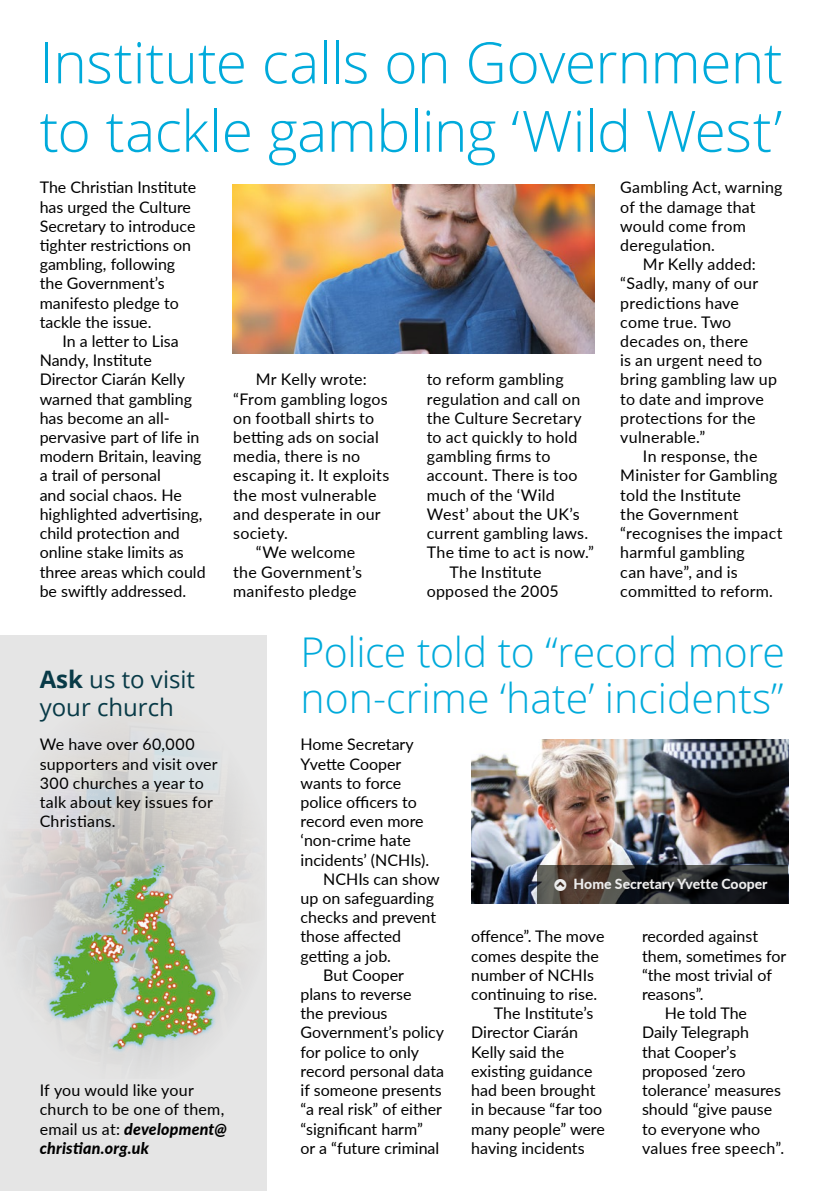
<style>
.page{position:relative;width:828px;height:1191px;background:#fff}
.page>*{position:absolute;margin:0;border:0;box-sizing:border-box;transform-origin:0 0}
.t1{font:300 57px/68.4px "Open Sans";letter-spacing:-.01em;color:#00aadb}
.t2{font:300 41px/46px "Open Sans";color:#00aadb}
.t3{font:24px/28.8px "Open Sans";color:#083a47}
.t4{font:16px/19.2px "Lato";color:#000}
.t5{font:800 14px "Lato";color:#ededed}
.s1{font-weight:700}
.s2{font-weight:800;font-style:italic}
</style>
<div class="page">
<img style="left:471px;top:739px;width:317px;height:164px">
<div style="left:0;top:635px;width:266px;height:556px;background:#e5e5e5"></div>
<img style="left:13px;top:725px;width:236px;height:336px">
<img style="left:44px;top:860px;width:176px;height:193px">
<svg style="left:537px;top:865px;width:251px;height:39px;background:#2d2b2a"></svg>
<img style="left:232px;top:184px;width:363px;height:170px">
<svg style="left:554px;top:879px;width:12px;height:12px"></svg>
<h1 class="t1" style="left:40px;top:34px;width:744px">Institute calls on Government to tackle gambling ‘Wild West’</h1>
<p class="t4" style="left:40px;top:177px;width:158px">The Christian Institute has urged the Culture<br>Secretary to introduce tighter restrictions on gambling, following the Government’s manifesto pledge to tackle the issue.</p>
<p class="t4" style="left:40px;top:331px;width:167px;text-indent:23px">In a letter to Lisa<br>Nandy, Institute<br>Director Ciarán Kelly warned that gambling has become an all&shy;pervasive part of life in modern Britain, leaving a trail of personal<br>and social chaos. He highlighted advertising, child protection and online stake limits as three areas which could be swiftly addressed.</p>
<p class="t4" style="left:620px;top:177px;width:164px">Gambling Act, warning</p>
<p class="t4" style="left:620px;top:196px;width:137px">of the damage that</p>
<p class="t4" style="left:620px;top:216px;width:127px">would come from</p>
<p class="t4" style="left:620px;top:235px;width:96px">deregulation.</p>
<p class="t4" style="left:643px;top:254px;width:114px">Mr Kelly added:</p>
<p class="t4" style="left:620px;top:273px;width:139px">“Sadly, many of our</p>
<p class="t4" style="left:620px;top:292px;width:120px">predictions have</p>
<p class="t4" style="left:620px;top:312px;width:113px">come true. Two</p>
<p class="t4" style="left:620px;top:331px;width:129px">decades on, there</p>
<p class="t4" style="left:620px;top:350px;width:144px">is an urgent need to</p>
<p class="t4" style="left:620px;top:369px;width:158px">bring gambling law up</p>
<p class="t4" style="left:620px;top:388px;width:145px">to date and improve</p>
<p class="t4" style="left:620px;top:408px;width:137px">protections for the</p>
<p class="t4" style="left:620px;top:427px;width:86px">vulnerable.”</p>
<p class="t4" style="left:643px;top:446px;width:116px">In response, the</p>
<p class="t4" style="left:620px;top:465px;width:159px">Minister for Gambling</p>
<p class="t4" style="left:620px;top:484px;width:122px">told the Institute</p>
<p class="t4" style="left:620px;top:504px;width:120px">the Government</p>
<p class="t4" style="left:620px;top:523px;width:164px">“recognises the impact</p>
<p class="t4" style="left:620px;top:542px;width:126px">harmful gambling</p>
<p class="t4" style="left:620px;top:561px;width:119px">can have”, and is</p>
<p class="t4" style="left:620px;top:580px;width:154px">committed to reform.</p>
<p class="t4" style="left:256px;top:369px;width:112px">Mr Kelly wrote:</p>
<p class="t4" style="left:233px;top:388px;width:156px">“From gambling logos</p>
<p class="t4" style="left:233px;top:408px;width:142px">on football shirts to</p>
<p class="t4" style="left:233px;top:427px;width:147px">betting ads on social</p>
<p class="t4" style="left:233px;top:446px;width:129px">media, there is no</p>
<p class="t4" style="left:233px;top:465px;width:158px">escaping it. It exploits</p>
<p class="t4" style="left:233px;top:484px;width:145px">the most vulnerable</p>
<p class="t4" style="left:233px;top:504px;width:149px">and desperate in our</p>
<p class="t4" style="left:233px;top:523px;width:56px">society.</p>
<p class="t4" style="left:256px;top:542px;width:101px">“We welcome</p>
<p class="t4" style="left:233px;top:561px;width:130px">the Government’s</p>
<p class="t4" style="left:233px;top:580px;width:125px">manifesto pledge</p>
<p class="t4" style="left:427px;top:369px;width:138px">to reform gambling</p>
<p class="t4" style="left:427px;top:388px;width:155px">regulation and call on</p>
<p class="t4" style="left:427px;top:408px;width:156px">the Culture Secretary</p>
<p class="t4" style="left:427px;top:427px;width:152px">to act quickly to hold</p>
<p class="t4" style="left:427px;top:446px;width:125px">gambling firms to</p>
<p class="t4" style="left:427px;top:465px;width:152px">account. There is too</p>
<p class="t4" style="left:427px;top:484px;width:129px">much of the ‘Wild</p>
<p class="t4" style="left:427px;top:504px;width:154px">West’ about the UK’s</p>
<p class="t4" style="left:427px;top:523px;width:163px">current gambling laws.</p>
<p class="t4" style="left:427px;top:542px;width:169px">The time to act is now.”</p>
<p class="t4" style="left:449px;top:561px;width:94px">The Institute</p>
<p class="t4" style="left:427px;top:580px;width:134px">opposed the 2005</p>
<h3 class="t3" style="left:40px;top:667px;width:157px"><span class="s1">Ask</span> us to visit your church</h3>
<p class="t4" style="left:40px;top:734px;width:180px">We have over 60,000 supporters and visit over<br>300 churches a year to talk about key issues for<br>Christians.</p>
<p class="t4" style="left:40px;top:1080px;width:189px">If you would like your church to be one of them, email us at: <span class="s2">development@ christian.org.uk</span></p>
<h2 class="t2" style="left:300px;top:632px;width:486px">Police told to “record more non-crime ‘hate’ incidents”</h2>
<p class="t4" style="left:300px;top:736px;width:115px">Home Secretary</p>
<p class="t4" style="left:300px;top:753px;width:102px">Yvette Cooper</p>
<p class="t4" style="left:300px;top:774px;width:102px">wants to force</p>
<p class="t4" style="left:300px;top:792px;width:118px">police officers to</p>
<p class="t4" style="left:300px;top:813px;width:125px">record even more</p>
<p class="t4" style="left:300px;top:830px;width:112px">‘non-crime hate</p>
<p class="t4" style="left:300px;top:849px;width:130px">incidents’ (NCHIs).</p>
<p class="t4" style="left:323px;top:868px;width:118px">NCHIs can show</p>
<p class="t4" style="left:300px;top:888px;width:135px">up on safeguarding</p>
<p class="t4" style="left:300px;top:907px;width:137px">checks and prevent</p>
<p class="t4" style="left:300px;top:926px;width:102px">those affected</p>
<p class="t4" style="left:300px;top:945px;width:92px">getting a job.</p>
<p class="t4" style="left:323px;top:964px;width:82px">But Cooper</p>
<p class="t4" style="left:300px;top:984px;width:112px">plans to reverse</p>
<p class="t4" style="left:300px;top:1003px;width:88px">the previous</p>
<p class="t4" style="left:300px;top:1022px;width:145px">Government’s policy</p>
<p class="t4" style="left:300px;top:1041px;width:120px">for police to only</p>
<p class="t4" style="left:300px;top:1060px;width:145px">record personal data</p>
<p class="t4" style="left:300px;top:1080px;width:143px">if someone presents</p>
<p class="t4" style="left:300px;top:1099px;width:143px">“a real risk” of either</p>
<p class="t4" style="left:300px;top:1118px;width:124px">“significant harm”</p>
<p class="t4" style="left:300px;top:1137px;width:140px">or a “future criminal</p>
<p class="t5" style="left:573px;top:879px;width:195px">Home Secretary Yvette Cooper</p>
<p class="t4" style="left:471px;top:926px;width:135px">offence”. The move</p>
<p class="t4" style="left:471px;top:945px;width:129px">comes despite the</p>
<p class="t4" style="left:471px;top:964px;width:124px">number of NCHIs</p>
<p class="t4" style="left:471px;top:984px;width:127px">continuing to rise.</p>
<p class="t4" style="left:494px;top:1003px;width:101px">The Institute’s</p>
<p class="t4" style="left:471px;top:1022px;width:108px">Director Ciarán</p>
<p class="t4" style="left:471px;top:1041px;width:94px">Kelly said the</p>
<p class="t4" style="left:471px;top:1060px;width:123px">existing guidance</p>
<p class="t4" style="left:471px;top:1080px;width:126px">had been brought</p>
<p class="t4" style="left:471px;top:1099px;width:133px">in because “far too</p>
<p class="t4" style="left:471px;top:1118px;width:135px">many people” were</p>
<p class="t4" style="left:471px;top:1137px;width:115px">having incidents</p>
<p class="t4" style="left:642px;top:926px;width:118px">recorded against</p>
<p class="t4" style="left:642px;top:945px;width:146px">them, sometimes for</p>
<p class="t4" style="left:642px;top:964px;width:131px">“the most trivial of</p>
<p class="t4" style="left:642px;top:984px;width:63px">reasons”.</p>
<p class="t4" style="left:664px;top:1003px;width:84px">He told The</p>
<p class="t4" style="left:642px;top:1022px;width:109px">Daily Telegraph</p>
<p class="t4" style="left:642px;top:1041px;width:96px">that Cooper’s</p>
<p class="t4" style="left:642px;top:1060px;width:105px">proposed ‘zero</p>
<p class="t4" style="left:642px;top:1080px;width:140px">tolerance’ measures</p>
<p class="t4" style="left:642px;top:1099px;width:132px">should “give pause</p>
<p class="t4" style="left:642px;top:1118px;width:120px">to everyone who</p>
<p class="t4" style="left:642px;top:1137px;width:144px">values free speech”.</p>
</div>
